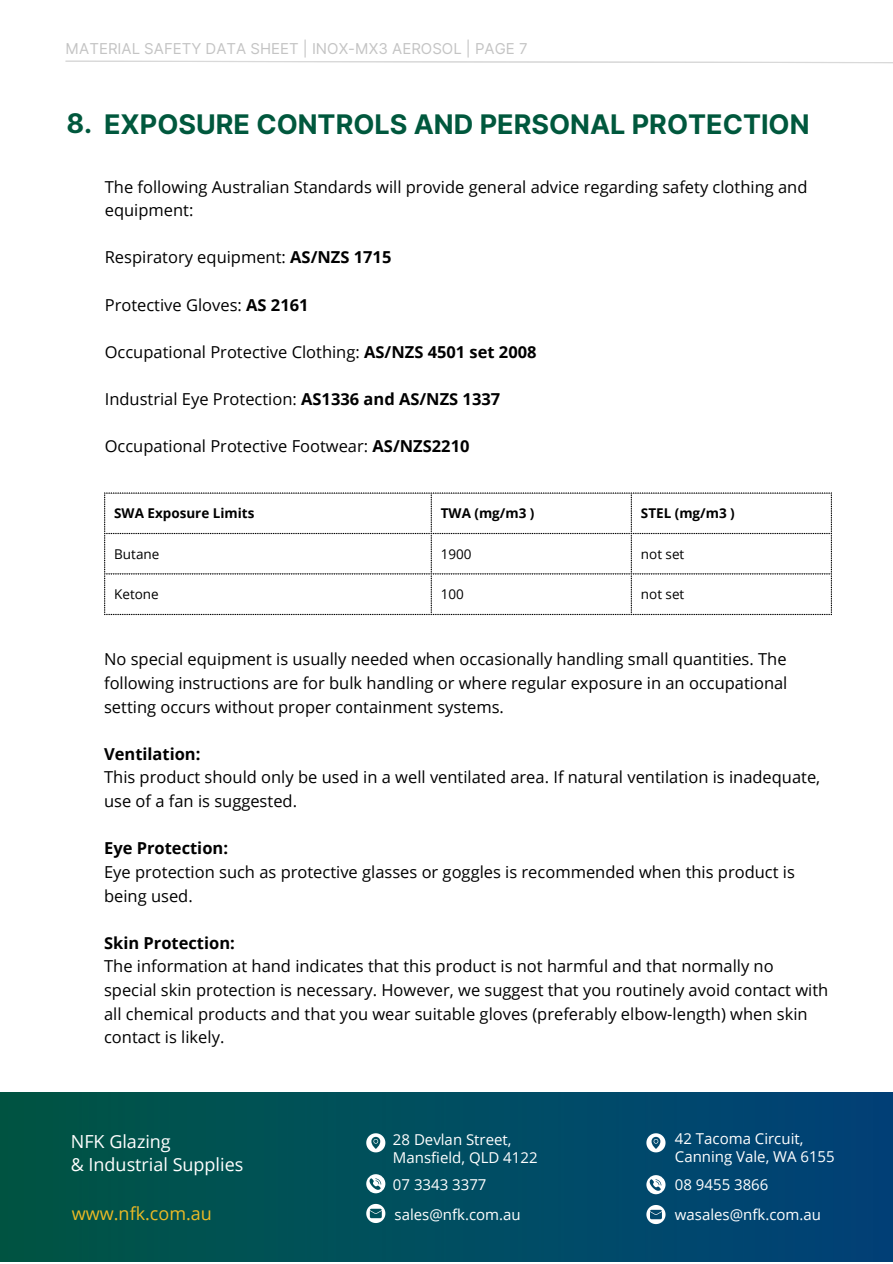
<style>
.page{position:relative;width:893px;height:1264px;background:#fff}
.page>*{position:absolute;margin:0;border:0;box-sizing:border-box;transform-origin:0 0}
.t1{font:700 27px "Inter";color:#00583d}
.t2{font:18px "Open Sans";color:#fff}
.t3{font:18px "Open Sans";color:#ecba25}
.t4{font:16.5px/23.5px "Open Sans";color:#000}
.t5{font:700 16.5px "Open Sans";color:#000}
.t6{font:15px "Open Sans";color:#fff}
.t7{font:15px "Inter";color:#c4c4c4}
.t8{font:700 13.5px "Open Sans";color:#000}
.t9{font:13.5px "Open Sans";color:#000}
.s1{font-weight:700}
</style>
<div class="page">
<img style="left:0;top:1092px;width:892px;height:169px">
<svg style="left:366px;top:1174px;width:19px;height:19px"></svg>
<svg style="left:366px;top:1133px;width:19px;height:19px"></svg>
<svg style="left:366px;top:1203px;width:19px;height:19px"></svg>
<svg style="left:646px;top:1175px;width:19px;height:19px"></svg>
<svg style="left:646px;top:1133px;width:19px;height:19px"></svg>
<svg style="left:646px;top:1204px;width:19px;height:19px"></svg>
<svg style="left:65px;top:60px;width:827px;height:4px"></svg>
<svg style="left:104px;top:492px;width:328px;height:123px"></svg>
<svg style="left:433px;top:492px;width:398px;height:123px"></svg>
<p class="t7" style="left:66px;top:40px;width:463px">MATERIAL SAFETY DATA SHEET | INOX-MX3 AEROSOL | PAGE 7</p>
<p class="t1" style="left:66px;top:108px;width:744px">8. EXPOSURE CONTROLS AND PERSONAL PROTECTION</p>
<p class="t4" style="left:105px;top:174px;width:704px">The following Australian Standards will provide general advice regarding safety clothing and equipment:</p>
<p class="t4" style="left:105px;top:245px;width:288px">Respiratory equipment: <span class="s1">AS/NZS 1715</span></p>
<p class="t4" style="left:105px;top:292px;width:205px">Protective Gloves: <span class="s1">AS 2161</span></p>
<p class="t4" style="left:105px;top:340px;width:433px">Occupational Protective Clothing: <span class="s1">AS/NZS 4501 set 2008</span></p>
<p class="t4" style="left:105px;top:387px;width:397px">Industrial Eye Protection: <span class="s1">AS1336 and AS/NZS 1337</span></p>
<p class="t4" style="left:105px;top:434px;width:366px">Occupational Protective Footwear: <span class="s1">AS/NZS2210</span></p>
<p class="t8" style="left:114px;top:504px;width:142px">SWA Exposure Limits</p>
<p class="t8" style="left:441px;top:504px;width:95px">TWA (mg/m3 )</p>
<p class="t8" style="left:641px;top:504px;width:95px">STEL (mg/m3 )</p>
<p class="t9" style="left:114px;top:544px;width:47px">Butane</p>
<p class="t9" style="left:441px;top:544px;width:32px">1900</p>
<p class="t9" style="left:641px;top:544px;width:45px">not set</p>
<p class="t9" style="left:114px;top:585px;width:46px">Ketone</p>
<p class="t9" style="left:441px;top:585px;width:25px">100</p>
<p class="t9" style="left:641px;top:585px;width:45px">not set</p>
<p class="t4" style="left:104px;top:647px;width:684px;text-align:justify">No special equipment is usually needed when occasionally handling small quantities. The following instructions are for bulk handling or where regular exposure in an occupational setting occurs without proper containment systems.</p>
<p class="t5" style="left:104px;top:742px;width:98px">Ventilation:</p>
<p class="t4" style="left:104px;top:765px;width:717px">This product should only be used in a well ventilated area. If natural ventilation is inadequate, use of a fan is suggested.</p>
<p class="t5" style="left:104px;top:836px;width:125px">Eye Protection:</p>
<p class="t4" style="left:104px;top:859px;width:692px">Eye protection such as protective glasses or goggles is recommended when this product is being used.</p>
<p class="t5" style="left:104px;top:931px;width:132px">Skin Protection:</p>
<p class="t4" style="left:104px;top:954px;width:725px">The information at hand indicates that this product is not harmful and that normally no special skin protection is necessary. However, we suggest that you routinely avoid contact with all chemical products and that you wear suitable gloves (preferably elbow-length) when skin contact is likely.</p>
<p class="t2" style="left:71px;top:1129px;width:101px">NFK Glazing</p>
<p class="t2" style="left:71px;top:1151px;width:174px">&amp; Industrial Supplies</p>
<p class="t6" style="left:393px;top:1129px;width:120px">28 Devlan Street,</p>
<p class="t6" style="left:393px;top:1147px;width:146px">Mansfield, QLD 4122</p>
<p class="t6" style="left:393px;top:1173px;width:95px">07 3343 3377</p>
<p class="t6" style="left:675px;top:1128px;width:130px">42 Tacoma Circuit,</p>
<p class="t6" style="left:675px;top:1146px;width:161px">Canning Vale, WA 6155</p>
<p class="t6" style="left:675px;top:1173px;width:95px">08 9455 3866</p>
<p class="t3" style="left:72px;top:1200px;width:141px">www.nfk.com.au</p>
<p class="t6" style="left:675px;top:1203px;width:148px">wasales@nfk.com.au</p>
<p class="t6" style="left:394px;top:1203px;width:128px">sales@nfk.com.au</p>
</div>
